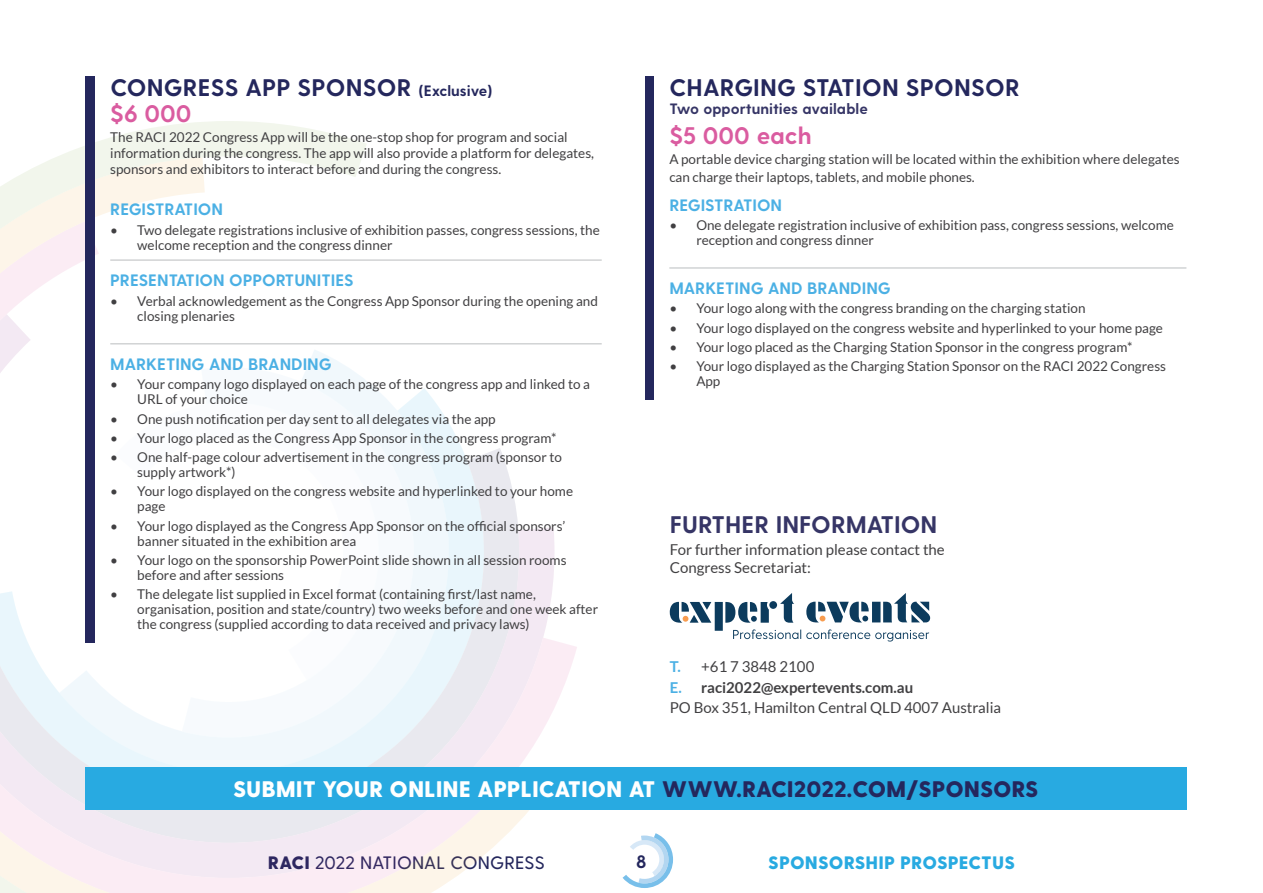
<style>
.page{position:relative;width:1263px;height:893px;background:#fff}
.page>*{position:absolute;margin:0;border:0;box-sizing:border-box;transform-origin:0 0}
.t1{font:700 24px/25.8px "Greycliff CF";letter-spacing:.01em;color:#24275d}
.t2{font:700 24px "Greycliff CF";color:#363566}
.t3{font:700 24px "Greycliff CF";color:#da5ca0}
.t4{font:800 22.5px "Greycliff CF";color:#fff}
.t5{font:500 18px "Greycliff CF";letter-spacing:.01em;color:#24275d}
.t6{font:800 18px "Greycliff CF";letter-spacing:.01em;color:#28aae1}
.t7{font:700 18px "Greycliff CF";color:#24275d}
.t8{font:700 16.5px "Greycliff CF";color:#4bb0e4}
.t9{font:15px/20.5px "Lato";color:#414042}
.t10{font:700 15px "Greycliff CF";color:#363566}
.t11{font:13.5px/15px "Lato";color:#414042}
.s1{font-size:15px}
.s2{color:#da5ca0}
.s3{font-weight:700;color:#4bb0e4}
.s4{font-weight:700}
.s5{color:#24275d}
.s6{font-weight:800}
</style>
<div class="page">
<svg style="left:622px;top:833px;width:51px;height:55px"></svg>
<svg style="left:546px;top:344px;width:31px;height:466px"></svg>
<svg style="left:422px;top:344px;width:124px;height:549px"></svg>
<svg style="left:0;top:121px;width:422px;height:772px"></svg>
<div style="left:85px;top:77px;width:10px;height:566px;background:#24275d"></div>
<hr style="left:110px;top:259px;width:492px;height:2px;background:#d1d3d4">
<hr style="left:110px;top:343px;width:492px;height:1px;background:#d1d3d4">
<div style="left:645px;top:77px;width:8px;height:323px;background:#24275d"></div>
<hr style="left:669px;top:267px;width:517px;height:2px;background:#d1d3d4">
<svg style="left:670px;top:593px;width:260px;height:48px"></svg>
<div style="left:85px;top:767px;width:1101px;height:42px;background:#28aae1"></div>
<h1 class="t1" style="left:110px;top:75px;width:384px">CONGRESS APP SPONSOR <span class="s1">(Exclusive) </span><span class="s2">$6 000</span></h1>
<p class="t11" style="left:110px;top:129px;width:485px;line-height:16.2px">The RACI 2022 Congress App will be the one-stop shop for program and social information during the congress. The app will also provide a platform for delegates, sponsors and exhibitors to interact before and during the congress.</p>
<p class="t8" style="left:110px;top:200px;width:114px">REGISTRATION</p>
<p class="t11" style="left:137px;top:222px;width:464px;text-indent:-27px">• Two delegate registrations inclusive of exhibition passes, congress sessions, the welcome reception and the congress dinner</p>
<p class="t8" style="left:110px;top:271px;width:245px">PRESENTATION OPPORTUNITIES</p>
<p class="t11" style="left:137px;top:293px;width:462px;text-indent:-27px">• Verbal acknowledgement as the Congress App Sponsor during the opening and closing plenaries</p>
<p class="t8" style="left:110px;top:354px;width:223px">MARKETING AND BRANDING</p>
<p class="t11" style="left:137px;top:377px;width:454px;text-indent:-27px">• Your company logo displayed on each page of the congress app and linked to a<br>URL of your choice</p>
<p class="t11" style="left:110px;top:411px;width:387px">• One push notification per day sent to all delegates via the app</p>
<p class="t11" style="left:110px;top:430px;width:448px">• Your logo placed as the Congress App Sponsor in the congress program*</p>
<p class="t11" style="left:137px;top:450px;width:426px;text-indent:-27px">• One half-page colour advertisement in the congress program (sponsor to supply artwork*)</p>
<p class="t11" style="left:137px;top:484px;width:437px;text-indent:-27px">• Your logo displayed on the congress website and hyperlinked to your home page</p>
<p class="t11" style="left:137px;top:518px;width:430px;text-indent:-27px">• Your logo displayed as the Congress App Sponsor on the official sponsors’ banner situated in the exhibition area</p>
<p class="t11" style="left:137px;top:552px;width:431px;text-indent:-27px">• Your logo on the sponsorship PowerPoint slide shown in all session rooms before and after sessions</p>
<p class="t11" style="left:137px;top:587px;width:462px;text-indent:-27px">• The delegate list supplied in Excel format (containing first/last name, organisation, position and state/country) two weeks before and one week after the congress (supplied according to data received and privacy laws)</p>
<h1 class="t1" style="left:669px;top:75px;width:352px">CHARGING STATION SPONSOR</h1>
<p class="t10" style="left:669px;top:100px;width:200px">Two opportunities available</p>
<h1 class="t3" style="left:669px;top:121px;width:144px">$5 000 each</h1>
<p class="t11" style="left:669px;top:150px;width:512px;line-height:18px">A portable device charging station will be located within the exhibition where delegates can charge their laptops, tablets, and mobile phones.</p>
<p class="t8" style="left:669px;top:195px;width:114px">REGISTRATION</p>
<p class="t11" style="left:696px;top:217px;width:479px;text-indent:-27px">• One delegate registration inclusive of exhibition pass, congress sessions, welcome reception and congress dinner</p>
<p class="t8" style="left:669px;top:279px;width:223px">MARKETING AND BRANDING</p>
<p class="t11" style="left:669px;top:301px;width:418px">• Your logo along with the congress branding on the charging station</p>
<p class="t11" style="left:669px;top:320px;width:495px">• Your logo displayed on the congress website and hyperlinked to your home page</p>
<p class="t11" style="left:669px;top:339px;width:464px">• Your logo placed as the Charging Station Sponsor in the congress program*</p>
<p class="t11" style="left:696px;top:359px;width:471px;text-indent:-27px">• Your logo displayed as the Charging Station Sponsor on the RACI 2022 Congress<br>App</p>
<h1 class="t2" style="left:670px;top:510px;width:269px">FURTHER INFORMATION</h1>
<p class="t9" style="left:670px;top:540px;width:276px;line-height:18px">For further information please contact the<br>Congress Secretariat:</p>
<p class="t9" style="left:670px;top:656px;width:333px"><span class="s3">T.</span> +61 7 3848 2100<br><span class="s3">E.</span> <span class="s4">raci2022@expertevents.com.au<br></span>PO Box 351, Hamilton Central QLD 4007 Australia</p>
<h2 class="t4" style="left:233px;top:775px;width:807px">SUBMIT YOUR ONLINE APPLICATION AT <span class="s5">WWW.RACI2022.COM/SPONSORS</span></h2>
<h3 class="t5" style="left:268px;top:852px;width:278px"><span class="s6">RACI</span> 2022 NATIONAL CONGRESS</h3>
<h3 class="t7" style="left:636px;top:851px;width:12px">8</h3>
<h3 class="t6" style="left:768px;top:851px;width:248px">SPONSORSHIP PROSPECTUS</h3>
</div>
